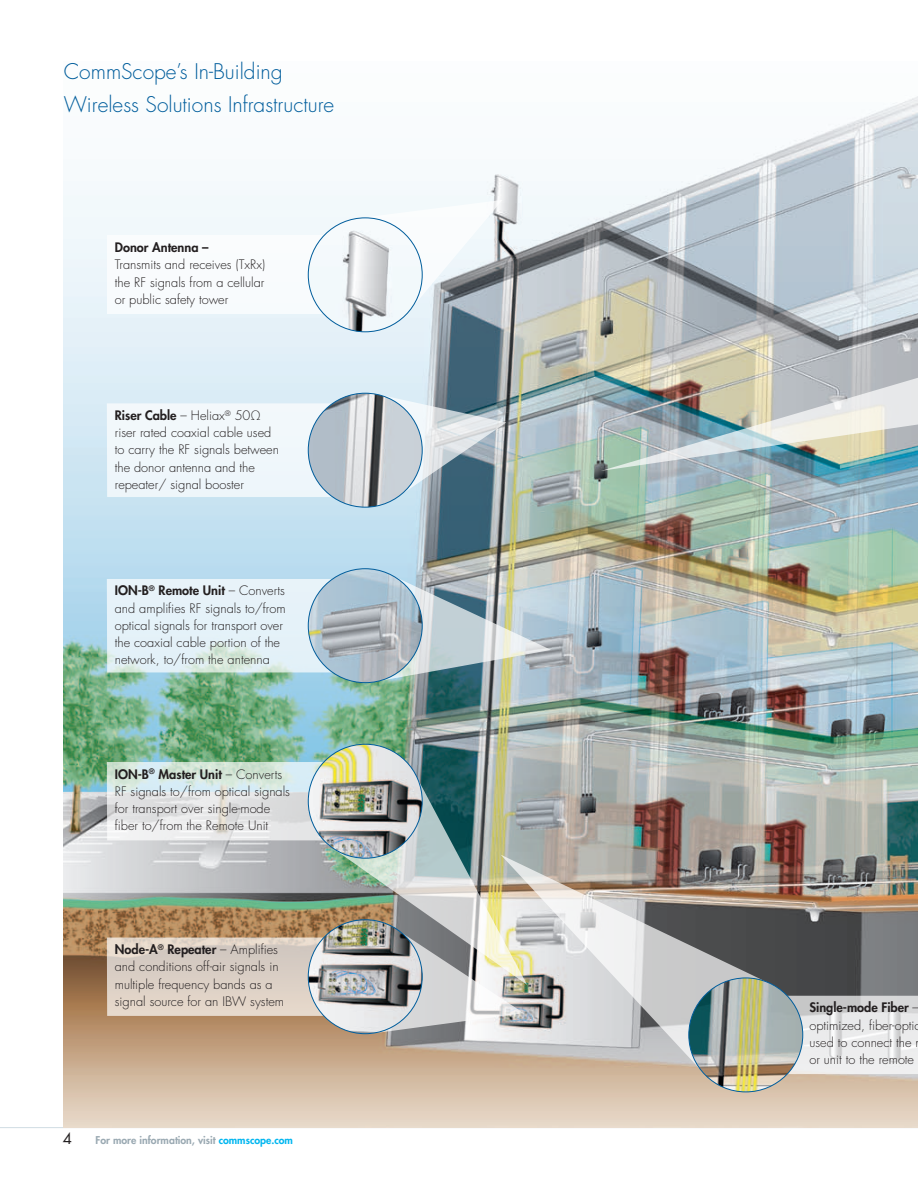
<style>
.page{position:relative;width:918px;height:1188px;background:#fff}
.page>*{position:absolute;margin:0;border:0;box-sizing:border-box;transform-origin:0 0}
.t1{font:300 21px/33px "Futura Std";color:#005d9c}
.t2{font:15px "Futura Std";color:#231f20}
.t3{font:300 12.75px/17.2px "Futura Std";color:#231f20}
.t4{font:800 12.75px "Futura Std";color:#231f20}
.t5{font:800 10.5px "Futura Std";color:#9aa9b2}
.s1{font-weight:800}
.s2{color:#00b6f0}
</style>
<div class="page">
<hr style="left:0;top:1127px;width:918px;height:1px;background:#d0dce3">
<img style="left:64px;top:96px;width:854px;height:1031px">
<svg style="left:356px;top:200px;width:147px;height:114px"></svg>
<div style="left:107px;top:236px;width:247px;height:78px;background:#fff"></div>
<img style="left:308px;top:218px;width:114px;height:114px;border-radius:57px">
<svg style="left:373px;top:393px;width:133px;height:106px;background:#9cadb7"></svg>
<div style="left:107px;top:403px;width:247px;height:94px;background:#f0f7fb"></div>
<img style="left:308px;top:393px;width:114px;height:114px;border-radius:57px">
<svg style="left:373px;top:573px;width:178px;height:110px;background:#b2c1c3"></svg>
<svg style="left:107px;top:579px;width:225px;height:93px;background:#e3f0f5"></svg>
<img style="left:308px;top:569px;width:114px;height:114px;border-radius:57px">
<svg style="left:107px;top:762px;width:216px;height:78px;background:#dee6e4"></svg>
<img style="left:308px;top:744px;width:114px;height:114px;border-radius:57px">
<img style="left:328px;top:769px;width:199px;height:265px">
<svg style="left:107px;top:938px;width:216px;height:78px;background:#dcd1c6"></svg>
<img style="left:308px;top:920px;width:114px;height:114px;border-radius:57px">
<svg style="left:788px;top:996px;width:130px;height:78px;fill:#eaebeb"></svg>
<img style="left:501px;top:855px;width:272px;height:221px">
<img style="left:689px;top:978px;width:114px;height:114px;border-radius:57px">
<svg style="left:907px;top:98px;width:11px;height:113px"></svg>
<img style="left:601px;top:242px;width:317px;height:229px">
<h1 class="t1" style="left:64px;top:55px;width:272px">CommScope’s In-Building<br>Wireless Solutions Infrastructure</h1>
<p class="t4" style="left:115px;top:239px;width:95px">Donor Antenna –</p>
<p class="t3" style="left:115px;top:257px;width:152px;text-align:justify">Transmits and receives (TxRx) the RF signals from a cellular or public safety tower</p>
<p class="t3" style="left:115px;top:407px;width:166px"><span class="s1">Riser Cable</span> – Heliax<sup>®</sup> 50Ω riser rated coaxial cable used to carry the RF signals between the donor antenna and the repeater/ signal booster</p>
<p class="t3" style="left:115px;top:583px;width:172px"><span class="s1">ION-B</span><sup>®</sup> <span class="s1">Remote Unit</span> – Converts and amplifies RF signals to/from optical signals for transport over the coaxial cable portion of the network, to/from the antenna</p>
<p class="t3" style="left:115px;top:766px;width:177px"><span class="s1">ION-B</span><sup>®</sup> <span class="s1">Master Unit</span> – Converts<br>RF signals to/from optical signals for transport over single-mode fiber to/from the Remote Unit</p>
<p class="t3" style="left:115px;top:941px;width:171px"><span class="s1">Node-A</span><sup>®</sup> <span class="s1">Repeater</span> – Amplifies and conditions off-air signals in multiple frequency bands as a signal source for an IBW system</p>
<p class="t2" style="left:63px;top:1129px;width:11px">4</p>
<p class="t5" style="left:96px;top:1133px;width:199px">For more information, visit <span class="s2">commscope.com</span></p>
<p class="t3" style="left:809px;top:999px;width:113px"><span class="s1">Single-mode Fiber</span> – optimized, fiber-optic used to connect the or unit to the remote</p>
</div>
